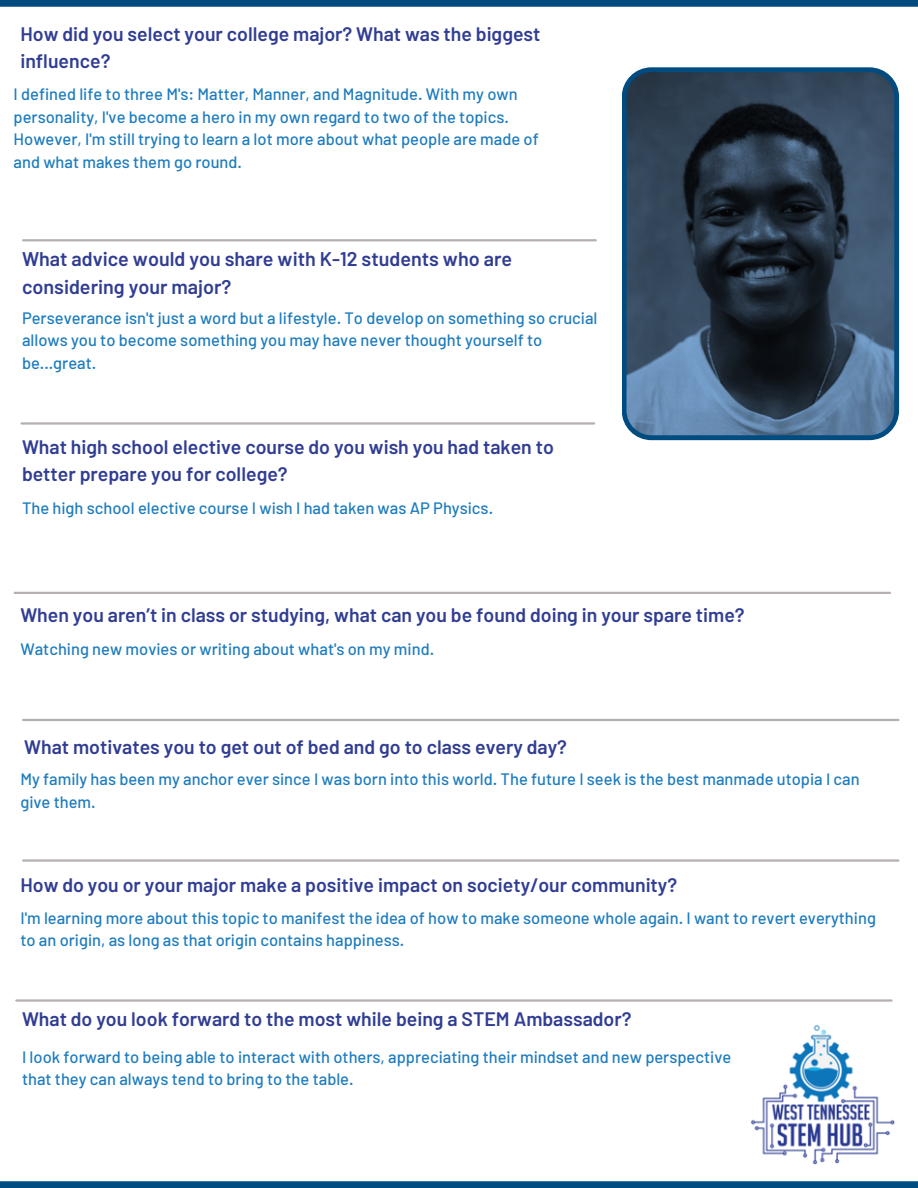
<style>
.page{position:relative;width:918px;height:1188px;background:#fff}
.page>*{position:absolute;margin:0;border:0;box-sizing:border-box;transform-origin:0 0}
.t1{font:600 19.8px/27.5px "Barlow";color:#303d93}
.t2{font:600 19.5px/27px "Barlow";color:#303d93}
.t3{font:500 16.5px/22.5px "Barlow";color:#1d7cbe}
</style>
<div class="page">
<div style="left:0;top:0;width:918px;height:7px;background:#004b80"></div>
<div style="left:0;top:1181px;width:918px;height:7px;background:#004b80"></div>
<img style="left:751px;top:1025px;width:144px;height:140px">
<svg style="left:622px;top:67px;width:277px;height:373px;background:#32485d"></svg>
<hr style="left:23px;top:239px;width:573px;height:2px;background:#b5afb1">
<hr style="left:22px;top:422px;width:572px;height:3px;background:#b5afb1">
<hr style="left:15px;top:592px;width:875px;height:2px;background:#b5afb1">
<hr style="left:23px;top:719px;width:875px;height:2px;background:#b5afb1">
<hr style="left:23px;top:859px;width:875px;height:3px;background:#b5afb1">
<hr style="left:16px;top:999px;width:876px;height:3px;background:#b5afb1">
<p class="t2" style="left:20px;top:20px;width:522px">How did you select your college major? What was the biggest influence?</p>
<p class="t3" style="left:14px;top:82px;width:527px">I defined life to three M's: Matter, Manner, and Magnitude. With my own personality, I've become a hero in my own regard to two of the topics.<br>However, I'm still trying to learn a lot more about what people are made of and what makes them go round.</p>
<p class="t1" style="left:22px;top:245px;width:492px">What advice would you share with K-12 students who are considering your major?</p>
<p class="t3" style="left:22px;top:306px;width:577px">Perseverance isn't just a word but a lifestyle. To develop on something so crucial allows you to become something you may have never thought yourself to be...great.</p>
<p class="t2" style="left:22px;top:433px;width:533px">What high school elective course do you wish you had taken to better prepare you for college?</p>
<p class="t3" style="left:22px;top:496px;width:473px">The high school elective course I wish I had taken was AP Physics.</p>
<p class="t2" style="left:20px;top:601px;width:726px">When you aren’t in class or studying, what can you be found doing in your spare time?</p>
<p class="t3" style="left:20px;top:637px;width:415px">Watching new movies or writing about what's on my mind.</p>
<p class="t2" style="left:24px;top:733px;width:544px">What motivates you to get out of bed and go to class every day?</p>
<p class="t3" style="left:20px;top:767px;width:841px">My family has been my anchor ever since I was born into this world. The future I seek is the best manmade utopia I can give them.</p>
<p class="t2" style="left:20px;top:871px;width:658px">How do you or your major make a positive impact on society/our community?</p>
<p class="t3" style="left:20px;top:906px;width:857px">I'm learning more about this topic to manifest the idea of how to make someone whole again. I want to revert everything to an origin, as long as that origin contains happiness.</p>
<p class="t2" style="left:22px;top:1004px;width:611px">What do you look forward to the most while being a STEM Ambassador?</p>
<p class="t3" style="left:22px;top:1045px;width:711px">I look forward to being able to interact with others, appreciating their mindset and new perspective that they can always tend to bring to the table.</p>
</div>
